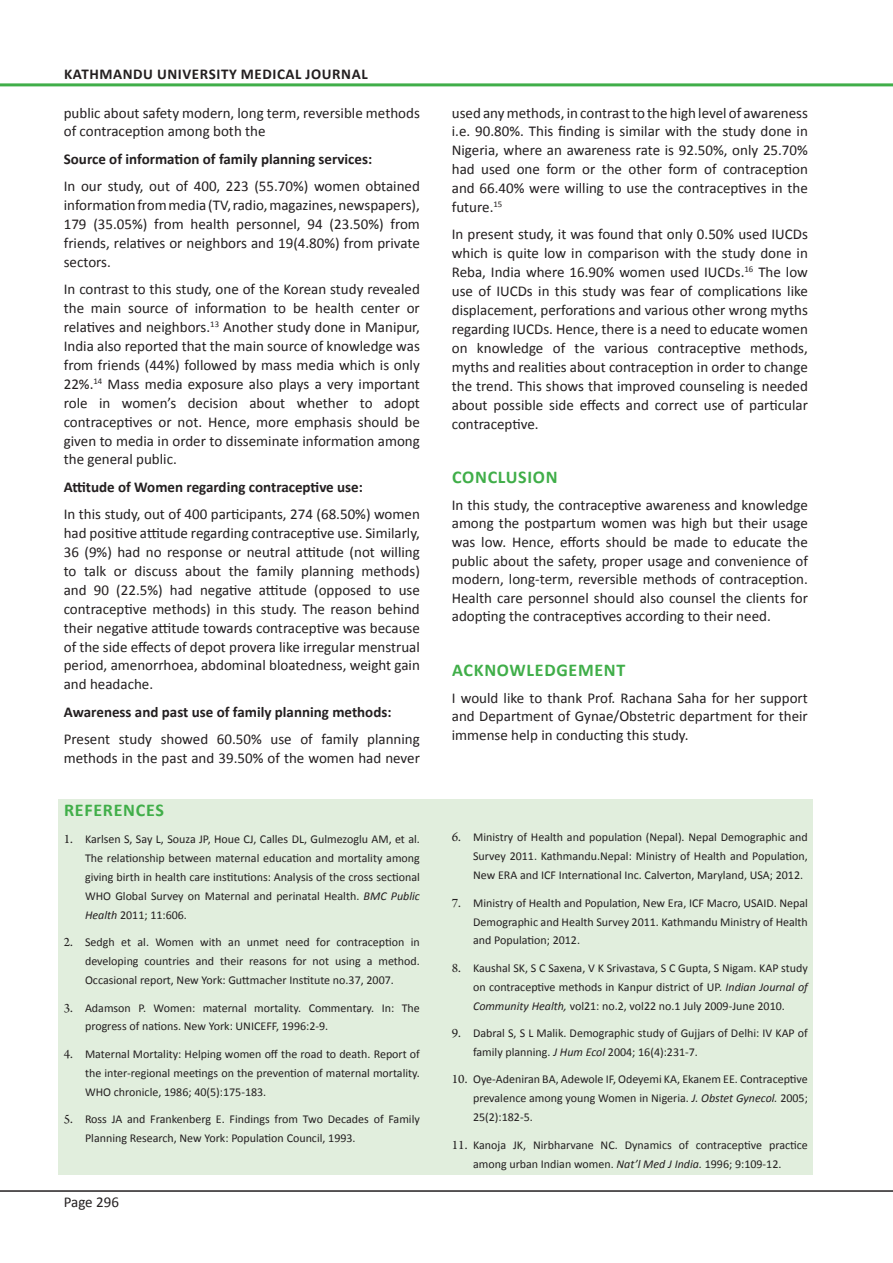
<style>
.page{position:relative;width:893px;height:1263px;background:#fff}
.page>*{position:absolute;margin:0;border:0;box-sizing:border-box;transform-origin:0 0}
.Heading_2_-_Sub_head{font:700 18px "Calibri";letter-spacing:.04em;color:#40ae49}
.Normal_Text{font:700 18px "Calibri";letter-spacing:.04em;color:#40ae49}
.Normal_Text-2{font:15px/18.9px "Calibri";color:#231f20;text-align:justify}
.Normal_Text-3{font:700 15px "Calibri";color:#231f20}
.Normal_Text-4{font:700 15px "Calibri";letter-spacing:.04em;color:#231f20}
.Refrence_Text{font:12px/18.9px "Calibri";color:#231f20;text-align:justify}
.s1{font-family:"Arno Pro";font-size:13.5px}
.s2{font-style:italic}
</style>
<div class="page">
<hr style="left:0;top:1190px;width:893px;height:2px;background:#231f20">
<hr style="left:0;top:83px;width:893px;height:3px;background:#40ae49">
<div style="left:59px;top:799px;width:754px;height:376px;background:#e1eedd"></div>
<p class="Normal_Text-4" style="left:64px;top:64px;width:305px">KATHMANDU UNIVERSITY MEDICAL JOURNAL</p>
<p class="Normal_Text-2" style="left:64px;top:103px;width:358px">public about safety modern, long term, reversible methods of contraception among both the</p>
<p class="Normal_Text-3" style="left:64px;top:149px;width:310px">Source of information of family planning services:</p>
<p class="Normal_Text-2" style="left:64px;top:177px;width:358px">In our study, out of 400, 223 (55.70%) women obtained information from media (TV, radio, magazines, newspapers), 179 (35.05%) from health personnel, 94 (23.50%) from friends, relatives or neighbors and 19(4.80%) from private sectors.</p>
<p class="Normal_Text-2" style="left:64px;top:280px;width:358px">In contrast to this study, one of the Korean study revealed the main source of information to be health center or relatives and neighbors.<sup>13</sup> Another study done in Manipur, India also reported that the main source of knowledge was from friends (44%) followed by mass media which is only 22%.<sup>14</sup> Mass media exposure also plays a very important role in women’s decision about whether to adopt contraceptives or not. Hence, more emphasis should be given to media in order to disseminate information among the general public.</p>
<p class="Normal_Text-3" style="left:64px;top:477px;width:301px">Attitude of Women regarding contraceptive use:</p>
<p class="Normal_Text-2" style="left:64px;top:505px;width:358px">In this study, out of 400 participants, 274 (68.50%) women had positive attitude regarding contraceptive use. Similarly, 36 (9%) had no response or neutral attitude (not willing to talk or discuss about the family planning methods) and 90 (22.5%) had negative attitude (opposed to use contraceptive methods) in this study. The reason behind their negative attitude towards contraceptive was because of the side effects of depot provera like irregular menstrual period, amenorrhoea, abdominal bloatedness, weight gain and headache.</p>
<p class="Normal_Text-3" style="left:64px;top:702px;width:329px">Awareness and past use of family planning methods:</p>
<p class="Normal_Text-2" style="left:64px;top:730px;width:358px">Present study showed 60.50% use of family planning methods in the past and 39.50% of the women had never</p>
<p class="Normal_Text" style="left:64px;top:798px;width:101px">REFERENCES</p>
<p class="Refrence_Text" style="left:85px;top:830px;width:336px;text-indent:-21px"><span class="s1">1.</span> Karlsen S, Say L, Souza JP, Houe CJ, Calles DL, Gulmezoglu AM, et al.<br>The relationship between maternal education and mortality among giving birth in health care institutions: Analysis of the cross sectional WHO Global Survey on Maternal and perinatal Health. <span class="s2">BMC Public Health</span> 2011; 11:606.</p>
<p class="Refrence_Text" style="left:85px;top:933px;width:336px;text-indent:-21px"><span class="s1">2.</span> Sedgh et al. Women with an unmet need for contraception in developing countries and their reasons for not using a method.<br>Occasional report, New York: Guttmacher Institute no.37, 2007.</p>
<p class="Refrence_Text" style="left:85px;top:998px;width:336px;text-indent:-21px"><span class="s1">3.</span> Adamson P. Women: maternal mortality. Commentary. In: The progress of nations. New York: UNICEFF, 1996:2-9.</p>
<p class="Refrence_Text" style="left:85px;top:1044px;width:336px;text-indent:-21px"><span class="s1">4.</span> Maternal Mortality: Helping women off the road to death. Report of the inter-regional meetings on the prevention of maternal mortality.<br>WHO chronicle, 1986; 40(5):175-183.</p>
<p class="Refrence_Text" style="left:85px;top:1110px;width:336px;text-indent:-21px"><span class="s1">5.</span> Ross JA and Frankenberg E. Findings from Two Decades of Family<br>Planning Research, New York: Population Council, 1993.</p>
<p class="Normal_Text-2" style="left:64px;top:1193px;width:57px">Page 296</p>
<p class="Normal_Text-2" style="left:452px;top:103px;width:358px">used any methods, in contrast to the high level of awareness i.e. 90.80%. This finding is similar with the study done in Nigeria, where an awareness rate is 92.50%, only 25.70% had used one form or the other form of contraception and 66.40% were willing to use the contraceptives in the future.<sup>15</sup></p>
<p class="Normal_Text-2" style="left:452px;top:225px;width:358px">In present study, it was found that only 0.50% used IUCDs which is quite low in comparison with the study done in Reba, India where 16.90% women used IUCDs.<sup>16</sup> The low use of IUCDs in this study was fear of complications like displacement, perforations and various other wrong myths regarding IUCDs. Hence, there is a need to educate women on knowledge of the various contraceptive methods, myths and realities about contraception in order to change the trend. This shows that improved counseling is needed about possible side effects and correct use of particular contraceptive.</p>
<p class="Heading_2_-_Sub_head" style="left:452px;top:465px;width:107px">CONCLUSION</p>
<p class="Normal_Text-2" style="left:452px;top:496px;width:358px">In this study, the contraceptive awareness and knowledge among the postpartum women was high but their usage was low. Hence, efforts should be made to educate the public about the safety, proper usage and convenience of modern, long-term, reversible methods of contraception.<br>Health care personnel should also counsel the clients for adopting the contraceptives according to their need.</p>
<p class="Heading_2_-_Sub_head" style="left:452px;top:658px;width:175px">ACKNOWLEDGEMENT</p>
<p class="Normal_Text-2" style="left:452px;top:688px;width:358px">I would like to thank Prof. Rachana Saha for her support and Department of Gynae/Obstetric department for their immense help in conducting this study.</p>
<p class="Refrence_Text" style="left:473px;top:828px;width:336px;text-indent:-21px"><span class="s1">6.</span> Ministry of Health and population (Nepal). Nepal Demographic and Survey 2011. Kathmandu.Nepal: Ministry of Health and Population, New ERA and ICF International Inc. Calverton, Maryland, USA; 2012.</p>
<p class="Refrence_Text" style="left:473px;top:893px;width:336px;text-indent:-21px"><span class="s1">7.</span> Ministry of Health and Population, New Era, ICF Macro, USAID. Nepal Demographic and Health Survey 2011. Kathmandu Ministry of Health and Population; 2012.</p>
<p class="Refrence_Text" style="left:473px;top:958px;width:336px;text-indent:-21px"><span class="s1">8.</span> Kaushal SK, S C Saxena, V K Srivastava, S C Gupta, S Nigam. KAP study on contraceptive methods in Kanpur district of UP. <span class="s2">Indian Journal of Community Health,</span> vol21: no.2, vol22 no.1 July 2009-June 2010.</p>
<p class="Refrence_Text" style="left:473px;top:1024px;width:336px;text-indent:-21px"><span class="s1">9.</span> Dabral S, S L Malik. Demographic study of Gujjars of Delhi: IV KAP of family planning. <span class="s2">J Hum Ecol</span> 2004; 16(4):231-7.</p>
<p class="Refrence_Text" style="left:473px;top:1070px;width:336px;text-indent:-21px"><span class="s1">10.</span> Oye-Adeniran BA, Adewole IF, Odeyemi KA, Ekanem EE. Contraceptive prevalence among young Women in Nigeria. <span class="s2">J. Obstet Gynecol.</span> 2005; 25(2):182-5.</p>
<p class="Refrence_Text" style="left:452px;top:1135px;width:358px;text-align:center"><span class="s1">11.</span> Kanoja JK, Nirbharvane NC. Dynamics of contraceptive practice among urban Indian women. <span class="s2">Nat’l Med J India.</span> 1996; 9:109-12.</p>
</div>
